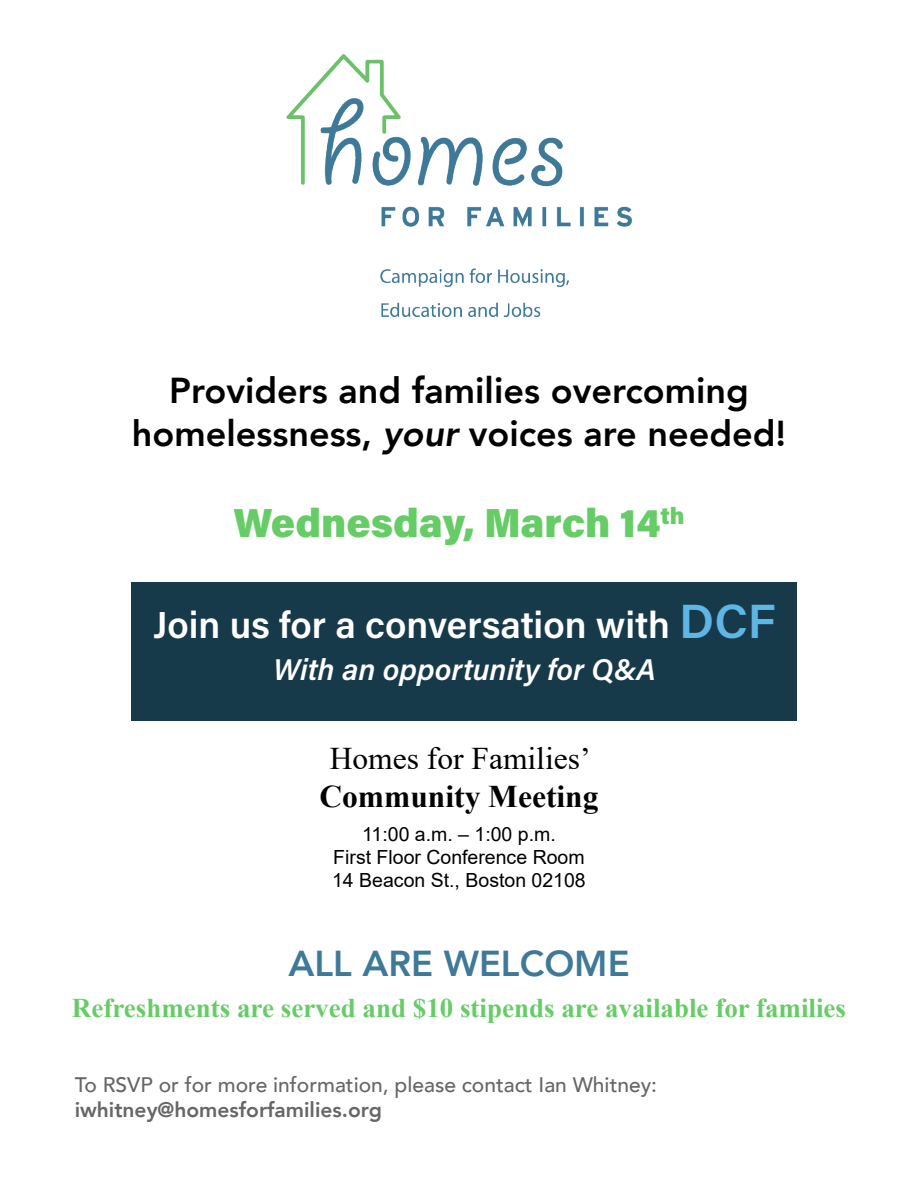
<style>
.page{position:relative;width:918px;height:1188px;background:#fff}
.page>*{position:absolute;margin:0;border:0;box-sizing:border-box;transform-origin:0 0}
.t1{font:900 40.5px "Acumin Pro";color:#6c6}
.t2{font:600 37.5px "Acumin Pro";color:#fff}
.t3{font:800 36px/43.2px "Avenir";color:#000;text-align:center}
.t4{font:800 36px "Avenir";color:#3e7998}
.t5{font:31.5px "Times New Roman";color:#000}
.t6{font:700 31.5px "Times New Roman";color:#000}
.t7{font:italic 600 30px "Acumin Pro";color:#fff}
.t8{font:700 27px "Times New Roman";color:#6c6}
.t9{font:500 21px "Avenir";color:#666}
.t10{font:800 21px "Avenir";color:#666}
.t11{font:19.5px/23.4px "Arial";color:#000;text-align:center}
.s1{font-style:italic}
.s2{font-size:48px;color:#5db6e4}
</style>
<div class="page">
<img style="left:286px;top:54px;width:346px;height:263px">
<div style="left:131px;top:583px;width:666px;height:138px;background:#173a4b"></div>
<h3 class="t3" style="left:132px;top:369px;width:656px">Providers and families overcoming homelessness, <span class="s1">your</span> voices are needed!</h3>
<h1 class="t1" style="left:233px;top:495px;width:453px">Wednesday, March 14<sup>th</sup></h1>
<h2 class="t2" style="left:153px;top:599px;width:624px">Join us for a conversation with <span class="s2">DCF</span></h2>
<h3 class="t7" style="left:273px;top:648px;width:383px">With an opportunity for Q&amp;A</h3>
<h3 class="t5" style="left:330px;top:736px;width:262px">Homes for Families’</h3>
<h3 class="t6" style="left:319px;top:773px;width:281px">Community Meeting</h3>
<p class="t11" style="left:332px;top:822px;width:255px">11:00 a.m. – 1:00 p.m.<br>First Floor Conference Room<br>14 Beacon St., Boston 02108</p>
<h3 class="t4" style="left:288px;top:935px;width:343px">ALL ARE WELCOME</h3>
<h3 class="t8" style="left:72px;top:989px;width:776px">Refreshments are served and $10 stipends are available for families</h3>
<p class="t9" style="left:75px;top:1067px;width:584px">To RSVP or for more information, please contact Ian Whitney:</p>
<p class="t10" style="left:75px;top:1094px;width:309px">iwhitney@homesforfamilies.org</p>
</div>
